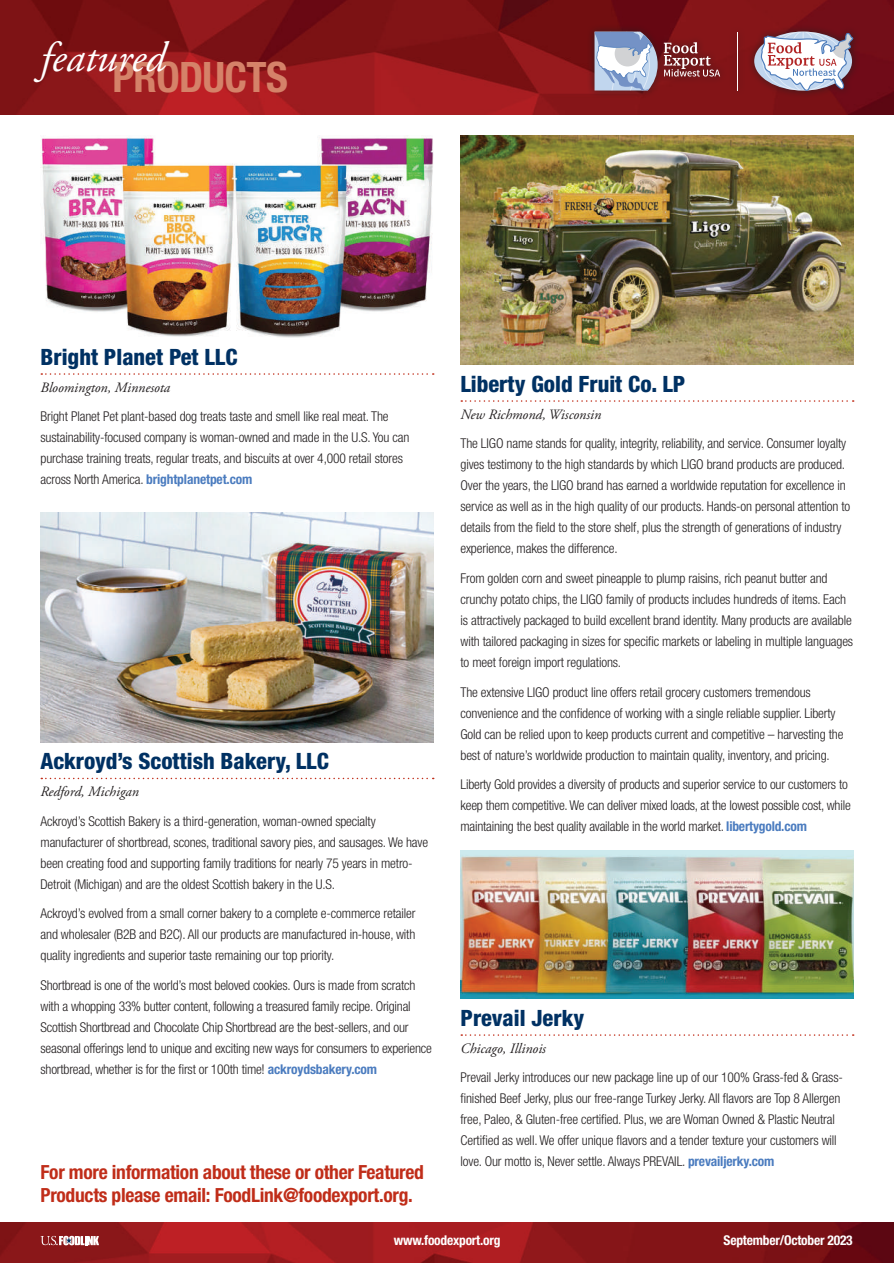
<style>
.page{position:relative;width:894px;height:1263px;background:#fff}
.page>*{position:absolute;margin:0;border:0;box-sizing:border-box;transform-origin:0 0}
.t1{font:700 condensed 42px "Helvetica Neue LT Std";letter-spacing:-.015em;color:#d58269}
.t2{font:italic 42px "Adobe Garamond Pro";color:#fff}
.t3{font:800 condensed 22.5px "Helvetica Neue LT Std";color:#003163}
.t4{font:700 condensed 19.5px/22.5px "Helvetica Neue LT Std";letter-spacing:-.015em;color:#c02d19}
.t5{font:italic 14.25px "Adobe Garamond Pro";color:#231f20}
.t6{font:300 condensed 13.5px/21px "Helvetica Neue LT Std";letter-spacing:-.01em;color:#231f20}
.t7{font:700 condensed 13.5px "Helvetica Neue LT Std";letter-spacing:-.015em;color:#fff}
.s1{font-weight:700;color:#4b7cbf}
</style>
<div class="page">
<img style="left:0;top:0;width:893px;height:114px">
<div style="left:586px;top:24px;width:274px;height:75px;background:#231f20;opacity:.75"></div>
<svg style="left:594px;top:32px;width:63px;height:58px"></svg>
<svg style="left:663px;top:42px;width:56px;height:35px"></svg>
<svg style="left:760px;top:32px;width:93px;height:59px"></svg>
<hr style="left:736px;top:32px;width:1px;height:58px;background:#fff">
<svg style="left:41px;top:373px;width:392px;height:2px"></svg>
<svg style="left:41px;top:777px;width:392px;height:2px"></svg>
<img style="left:41px;top:136px;width:392px;height:202px">
<img style="left:40px;top:512px;width:393px;height:230px">
<img style="left:0;top:1222px;width:893px;height:41px">
<svg style="left:40px;top:1235px;width:59px;height:10px"></svg>
<svg style="left:461px;top:400px;width:392px;height:2px"></svg>
<svg style="left:461px;top:1034px;width:392px;height:1px"></svg>
<img style="left:460px;top:135px;width:393px;height:229px">
<img style="left:460px;top:850px;width:393px;height:148px">
<h1 class="t2" style="left:40px;top:32px;width:126px">featured</h1>
<h1 class="t1" style="left:112px;top:51px;width:177px">PRODUCTS</h1>
<h2 class="t3" style="left:40px;top:343px;width:198px">Bright Planet Pet LLC</h2>
<p class="t5" style="left:40px;top:378px;width:131px">Bloomington, Minnesota</p>
<p class="t6" style="left:40px;top:406px;width:370px">Bright Planet Pet plant-based dog treats taste and smell like real meat. The sustainability-focused company is woman-owned and made in the U.S. You can purchase training treats, regular treats, and biscuits at over 4,000 retail stores across North America. <span class="s1">brightplanetpet.com</span></p>
<h2 class="t3" style="left:460px;top:370px;width:226px">Liberty Gold Fruit Co. LP</h2>
<p class="t5" style="left:460px;top:405px;width:142px">New Richmond, Wisconsin</p>
<p class="t6" style="left:460px;top:433px;width:391px">The LIGO name stands for quality, integrity, reliability, and service. Consumer loyalty gives testimony to the high standards by which LIGO brand products are produced.<br>Over the years, the LIGO brand has earned a worldwide reputation for excellence in service as well as in the high quality of our products. Hands-on personal attention to details from the field to the store shelf, plus the strength of generations of industry experience, makes the difference.</p>
<p class="t6" style="left:460px;top:567px;width:394px">From golden corn and sweet pineapple to plump raisins, rich peanut butter and crunchy potato chips, the LIGO family of products includes hundreds of items. Each is attractively packaged to build excellent brand identity. Many products are available with tailored packaging in sizes for specific markets or labeling in multiple languages to meet foreign import regulations.</p>
<p class="t6" style="left:460px;top:681px;width:384px">The extensive LIGO product line offers retail grocery customers tremendous convenience and the confidence of working with a single reliable supplier. Liberty Gold can be relied upon to keep products current and competitive – harvesting the best of nature’s worldwide production to maintain quality, inventory, and pricing.</p>
<p class="t6" style="left:460px;top:774px;width:391px">Liberty Gold provides a diversity of products and superior service to our customers to keep them competitive. We can deliver mixed loads, at the lowest possible cost, while maintaining the best quality available in the world market. <span class="s1">libertygold.com</span></p>
<h2 class="t3" style="left:40px;top:747px;width:290px">Ackroyd’s Scottish Bakery, LLC</h2>
<p class="t5" style="left:40px;top:783px;width:100px">Redford, Michigan</p>
<p class="t6" style="left:40px;top:810px;width:389px">Ackroyd’s Scottish Bakery is a third-generation, woman-owned specialty manufacturer of shortbread, scones, traditional savory pies, and sausages. We have been creating food and supporting family traditions for nearly 75 years in metro-Detroit (Michigan) and are the oldest Scottish bakery in the U.S.</p>
<p class="t6" style="left:40px;top:903px;width:376px;text-align:justify">Ackroyd’s evolved from a small corner bakery to a complete e-commerce retailer and wholesaler (B2B and B2C). All our products are manufactured in-house, with quality ingredients and superior taste remaining our top priority.</p>
<p class="t6" style="left:40px;top:974px;width:393px">Shortbread is one of the world’s most beloved cookies. Ours is made from scratch with a whopping 33% butter content, following a treasured family recipe. Original Scottish Shortbread and Chocolate Chip Shortbread are the best-sellers, and our seasonal offerings lend to unique and exciting new ways for consumers to experience shortbread, whether is for the first or 100th time! <span class="s1">ackroydsbakery.com</span></p>
<h2 class="t3" style="left:460px;top:1003px;width:125px">Prevail Jerky</h2>
<p class="t5" style="left:460px;top:1039px;width:87px">Chicago, Illinois</p>
<p class="t6" style="left:460px;top:1067px;width:384px">Prevail Jerky introduces our new package line up of our 100% Grass-fed &amp; Grass&shy;finished Beef Jerky, plus our free-range Turkey Jerky. All flavors are Top 8 Allergen free, Paleo, &amp; Gluten-free certified. Plus, we are Woman Owned &amp; Plastic Neutral Certified as well. We offer unique flavors and a tender texture your customers will love. Our motto is, Never settle. Always PREVAIL. <span class="s1">prevailjerky.com</span></p>
<h3 class="t4" style="left:40px;top:1161px;width:385px">For more information about these or other Featured<br>Products please email: FoodLink@foodexport.org.</h3>
<p class="t7" style="left:393px;top:1232px;width:108px">www.foodexport.org</p>
<p class="t7" style="left:723px;top:1232px;width:131px">September/October 2023</p>
</div>
